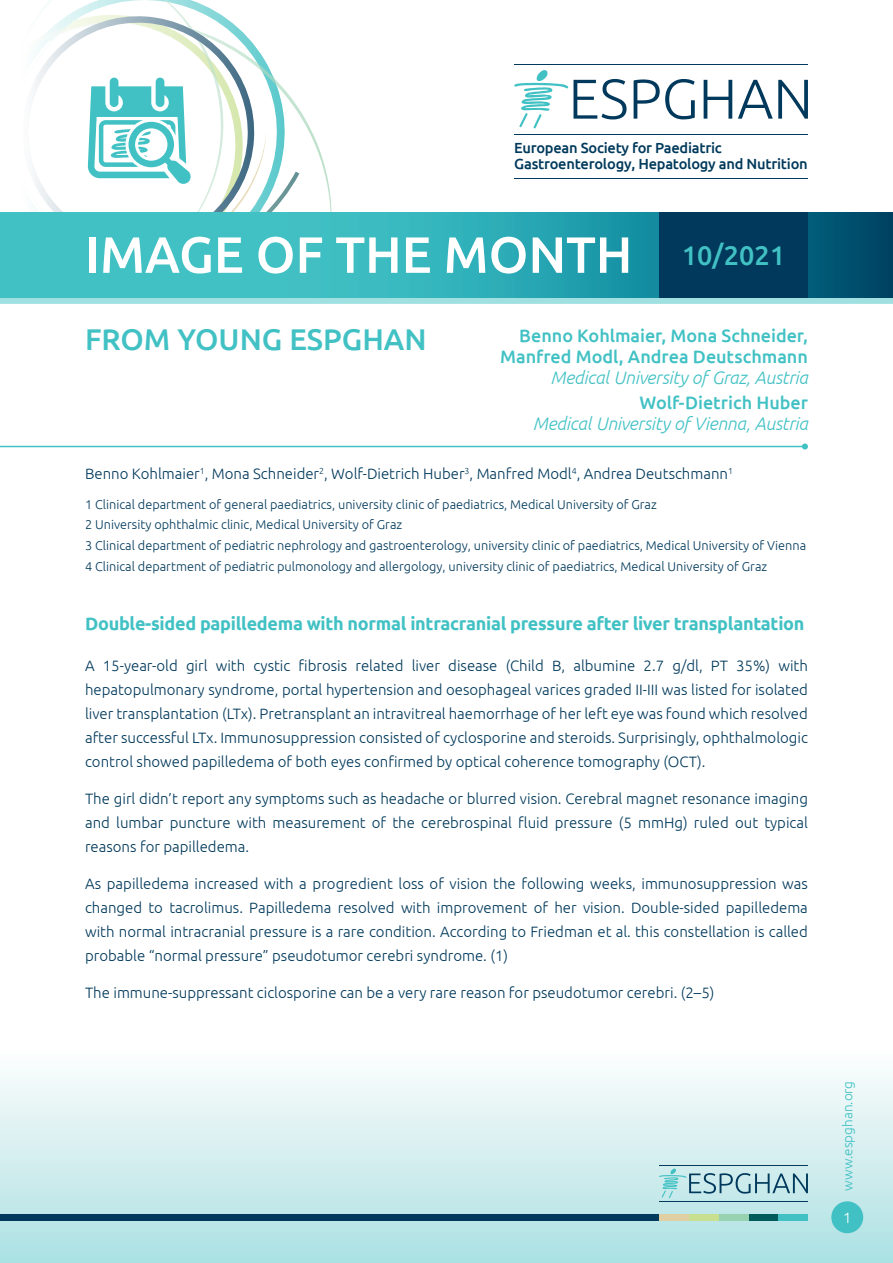
<style>
.page{position:relative;width:893px;height:1263px;background:#fff}
.page>*{position:absolute;margin:0;border:0;box-sizing:border-box;transform-origin:0 0}
.t1{font:500 51px "Ubuntu";color:#fff}
.t2{font:500 30px "Ubuntu";color:#41c1c4}
.Zwischen-Überschrift{font:700 18px "Ubuntu";letter-spacing:-.015em;color:#41c1c4}
.Name{font:500 18px/21px "Ubuntu";color:#41c1c4;text-align:right}
.Land{font:italic 300 18px "Ubuntu";letter-spacing:-.01em;color:#41c1c4}
.Fliesstext{font:300 15px/24px "Ubuntu";color:#00395b;text-align:justify}
.Seitennummerierung{font:300 15px "Ubuntu";color:#fff}
.t3{font:500 14.7px/15.9px "Ubuntu";letter-spacing:-.015em;color:#00395b}
.t4{font:300 13.5px "Ubuntu";color:#41c1c4}
.Ref{font:300 12.75px "Ubuntu";color:#00395b}
</style>
<div class="page">
<div style="left:0;top:1050px;width:893px;height:213px;background:linear-gradient(to bottom,#fffefe,#a7dcdf)"></div>
<div style="left:831px;top:1201px;width:32px;height:32px;background:#41c1c4;border-radius:50%"></div>
<div style="left:778px;top:1214px;width:30px;height:6px;background:#41c1c4"></div>
<div style="left:0;top:1214px;width:659px;height:6px;background:#00395b"></div>
<div style="left:659px;top:1214px;width:30px;height:6px;background:#e0cfa2"></div>
<div style="left:748px;top:1214px;width:30px;height:6px;background:#005b5b"></div>
<div style="left:719px;top:1214px;width:29px;height:6px;background:#97d2b0"></div>
<div style="left:689px;top:1214px;width:30px;height:6px;background:#c7df8e"></div>
<hr style="left:659px;top:1201px;width:149px;height:1px;background:#00395b">
<hr style="left:659px;top:1165px;width:149px;height:1px;background:#00395b">
<svg style="left:659px;top:1168px;width:149px;height:30px;background:#a9cfd6"></svg>
<hr style="left:514px;top:134px;width:294px;height:1px;background:#00395b">
<hr style="left:514px;top:64px;width:294px;height:1px;background:#00395b">
<svg style="left:634px;top:79px;width:61px;height:40px"></svg>
<svg style="left:704px;top:80px;width:28px;height:39px"></svg>
<svg style="left:738px;top:80px;width:70px;height:39px"></svg>
<svg style="left:514px;top:70px;width:112px;height:58px"></svg>
<hr style="left:514px;top:178px;width:294px;height:1px;background:#00395b">
<svg style="left:299px;top:109px;width:33px;height:104px"></svg>
<svg style="left:0;top:0;width:299px;height:213px"></svg>
<div style="left:0;top:219px;width:893px;height:85px;background:#a0e0e1"></div>
<svg style="left:0;top:213px;width:893px;height:85px;background:#30a9b3"></svg>
<div style="left:659px;top:213px;width:149px;height:85px;background:#00395b"></div>
<hr style="left:0;top:446px;width:805px;height:1px;background:#41c1c4">
<svg style="left:802px;top:443px;width:6px;height:6px"></svg>
<p class="t3" style="left:514px;top:139px;width:295px">European Society for Paediatric<br>Gastroenterology, Hepatology and Nutrition</p>
<h1 class="t1" style="left:85px;top:222px;width:702px">IMAGE OF THE MONTH <sup>10/2021</sup></h1>
<h2 class="t2" style="left:85px;top:321px;width:343px">FROM YOUNG ESPGHAN</h2>
<p class="Name" style="left:500px;top:324px;width:309px">Benno Kohlmaier, Mona Schneider,<br>Manfred Modl, Andrea Deutschmann</p>
<p class="Land" style="left:550px;top:367px;width:259px">Medical University of Graz, Austria</p>
<p class="Name" style="left:640px;top:392px;width:170px">Wolf-Dietrich Huber</p>
<p class="Land" style="left:533px;top:413px;width:277px">Medical University of Vienna, Austria</p>
<p class="Fliesstext" style="left:85px;top:462px;width:650px">Benno Kohlmaier<sup>1</sup>, Mona Schneider<sup>2</sup>, Wolf-Dietrich Huber<sup>3</sup>, Manfred Modl<sup>4</sup>, Andrea Deutschmann<sup>1</sup></p>
<p class="Ref" style="left:85px;top:496px;width:573px">1 Clinical department of general paediatrics, university clinic of paediatrics, Medical University of Graz</p>
<p class="Ref" style="left:85px;top:517px;width:319px">2 University ophthalmic clinic, Medical University of Graz</p>
<p class="Ref" style="left:85px;top:538px;width:723px">3 Clinical department of pediatric nephrology and gastroenterology, university clinic of paediatrics, Medical University of Vienna</p>
<p class="Ref" style="left:85px;top:559px;width:684px">4 Clinical department of pediatric pulmonology and allergology, university clinic of paediatrics, Medical University of Graz</p>
<p class="Zwischen-Überschrift" style="left:85px;top:613px;width:721px">Double-sided papilledema with normal intracranial pressure after liver transplantation</p>
<p class="Fliesstext" style="left:85px;top:653px;width:724px">A 15-year-old girl with cystic fibrosis related liver disease (Child B, albumine 2.7 g/dl, PT 35%) with hepatopulmonary syndrome, portal hypertension and oesophageal varices graded II-III was listed for isolated liver transplantation (LTx). Pretransplant an intravitreal haemorrhage of her left eye was found which resolved after successful LTx. Immunosuppression consisted of cyclosporine and steroids. Surprisingly, ophthalmologic control showed papilledema of both eyes confirmed by optical coherence tomography (OCT).</p>
<p class="Fliesstext" style="left:85px;top:786px;width:724px">The girl didn’t report any symptoms such as headache or blurred vision. Cerebral magnet resonance imaging and lumbar puncture with measurement of the cerebrospinal fluid pressure (5 mmHg) ruled out typical reasons for papilledema.</p>
<p class="Fliesstext" style="left:85px;top:871px;width:724px">As papilledema increased with a progredient loss of vision the following weeks, immunosuppression was changed to tacrolimus. Papilledema resolved with improvement of her vision. Double-sided papilledema with normal intracranial pressure is a rare condition. According to Friedman et al. this constellation is called probable “normal pressure” pseudotumor cerebri syndrome. (1)</p>
<p class="Fliesstext" style="left:85px;top:980px;width:631px">The immune-suppressant ciclosporine can be a very rare reason for pseudotumor cerebri. (2–5)</p>
<p class="t4" style="left:840px;top:1191px;width:111px;rotate:-90deg">www.espghan.org</p>
<p class="Seitennummerierung" style="left:843px;top:1209px;width:10px">1</p>
</div>
